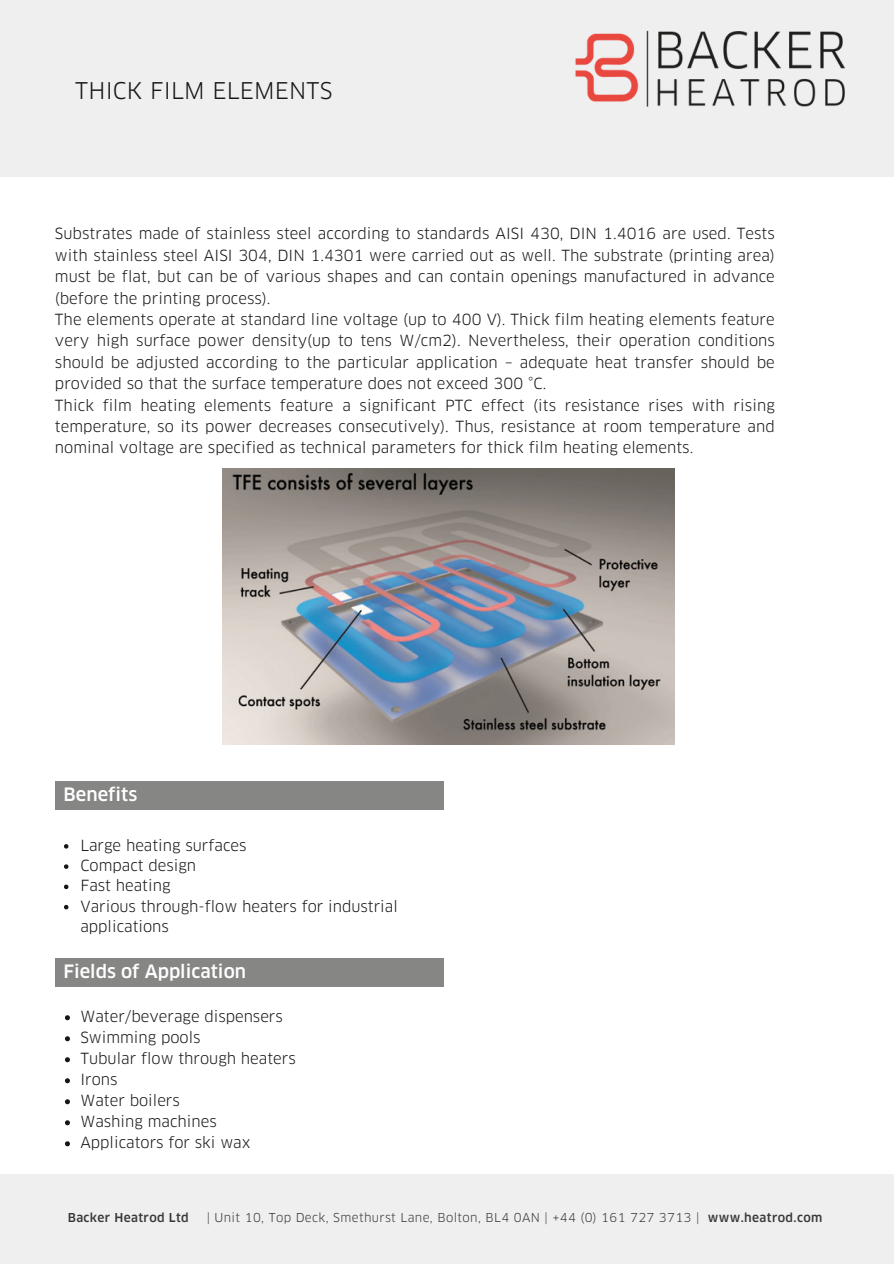
<style>
.page{position:relative;width:894px;height:1264px;background:#fff}
.page>*{position:absolute;margin:0;border:0;box-sizing:border-box;transform-origin:0 0}
.t1{font:22.5px "Clan Pro";letter-spacing:.01em;color:#171615}
.t2{font:500 18px "Clan Pro";color:#fff}
.t3{font:15px/21.3px "Clan Pro";letter-spacing:.005em;color:#171615}
.t4{font:12px "Clan Pro";letter-spacing:.03em;color:#383837}
.t5{font:500 12px "Clan Pro";letter-spacing:.03em;color:#383837}
</style>
<div class="page">
<img style="left:223px;top:469px;width:451px;height:275px">
<div style="left:0;top:1174px;width:893px;height:89px;background:#efefef"></div>
<div style="left:0;top:0;width:893px;height:176px;background:#efefef"></div>
<svg style="left:64px;top:844px;width:4px;height:4px"></svg>
<svg style="left:64px;top:864px;width:4px;height:4px"></svg>
<svg style="left:64px;top:884px;width:4px;height:5px"></svg>
<svg style="left:64px;top:904px;width:4px;height:5px"></svg>
<div style="left:55px;top:781px;width:388px;height:28px;background:#868685"></div>
<div style="left:55px;top:958px;width:388px;height:29px;background:#868685"></div>
<svg style="left:65px;top:1015px;width:5px;height:5px"></svg>
<svg style="left:65px;top:1036px;width:5px;height:5px"></svg>
<svg style="left:65px;top:1057px;width:5px;height:5px"></svg>
<svg style="left:65px;top:1078px;width:5px;height:5px"></svg>
<svg style="left:65px;top:1099px;width:5px;height:5px"></svg>
<svg style="left:65px;top:1120px;width:5px;height:5px"></svg>
<svg style="left:65px;top:1141px;width:5px;height:5px"></svg>
<img style="left:575px;top:30px;width:270px;height:77px">
<h2 class="t1" style="left:75px;top:77px;width:258px">THICK FILM ELEMENTS</h2>
<p class="t3" style="left:55px;top:223px;width:721px">Substrates made of stainless steel according to standards AISI 430, DIN 1.4016 are used. Tests with stainless steel AISI 304, DIN 1.4301 were carried out as well. The substrate (printing area) must be flat, but can be of various shapes and can contain openings manufactured in advance (before the printing process).<br>The elements operate at standard line voltage (up to 400 V). Thick film heating elements feature very high surface power density(up to tens W/cm2). Nevertheless, their operation conditions should be adjusted according to the particular application – adequate heat transfer should be provided so that the surface temperature does not exceed 300 °C.<br>Thick film heating elements feature a significant PTC effect (its resistance rises with rising temperature, so its power decreases consecutively). Thus, resistance at room temperature and nominal voltage are specified as technical parameters for thick film heating elements.</p>
<h2 class="t2" style="left:63px;top:782px;width:75px">Benefits</h2>
<h1 class="t3" style="left:80px;top:835px;width:167px">Large heating surfaces</h1>
<p class="t3" style="left:80px;top:855px;width:117px">Compact design</p>
<h3 class="t3" style="left:80px;top:875px;width:91px">Fast heating</h3>
<p class="t3" style="left:80px;top:896px;width:319px;line-height:20.2px">Various through-flow heaters for industrial applications</p>
<p class="t2" style="left:63px;top:960px;width:184px">Fields of Application</p>
<p class="t3" style="left:80px;top:1006px;width:204px">Water/beverage dispensers</p>
<p class="t3" style="left:80px;top:1027px;width:121px">Swimming pools</p>
<p class="t3" style="left:80px;top:1048px;width:217px">Tubular flow through heaters</p>
<p class="t3" style="left:80px;top:1069px;width:39px">Irons</p>
<p class="t3" style="left:80px;top:1090px;width:101px">Water boilers</p>
<p class="t3" style="left:80px;top:1111px;width:138px">Washing machines</p>
<h4 class="t3" style="left:80px;top:1132px;width:172px">Applicators for ski wax</h4>
<p class="t5" style="left:68px;top:1209px;width:122px">Backer Heatrod Ltd</p>
<p class="t4" style="left:207px;top:1209px;width:494px">| Unit 10, Top Deck, Smethurst Lane, Bolton, BL4 0AN | +44 (0) 161 727 3713 |</p>
<p class="t5" style="left:707px;top:1209px;width:116px">www.heatrod.com</p>
</div>
